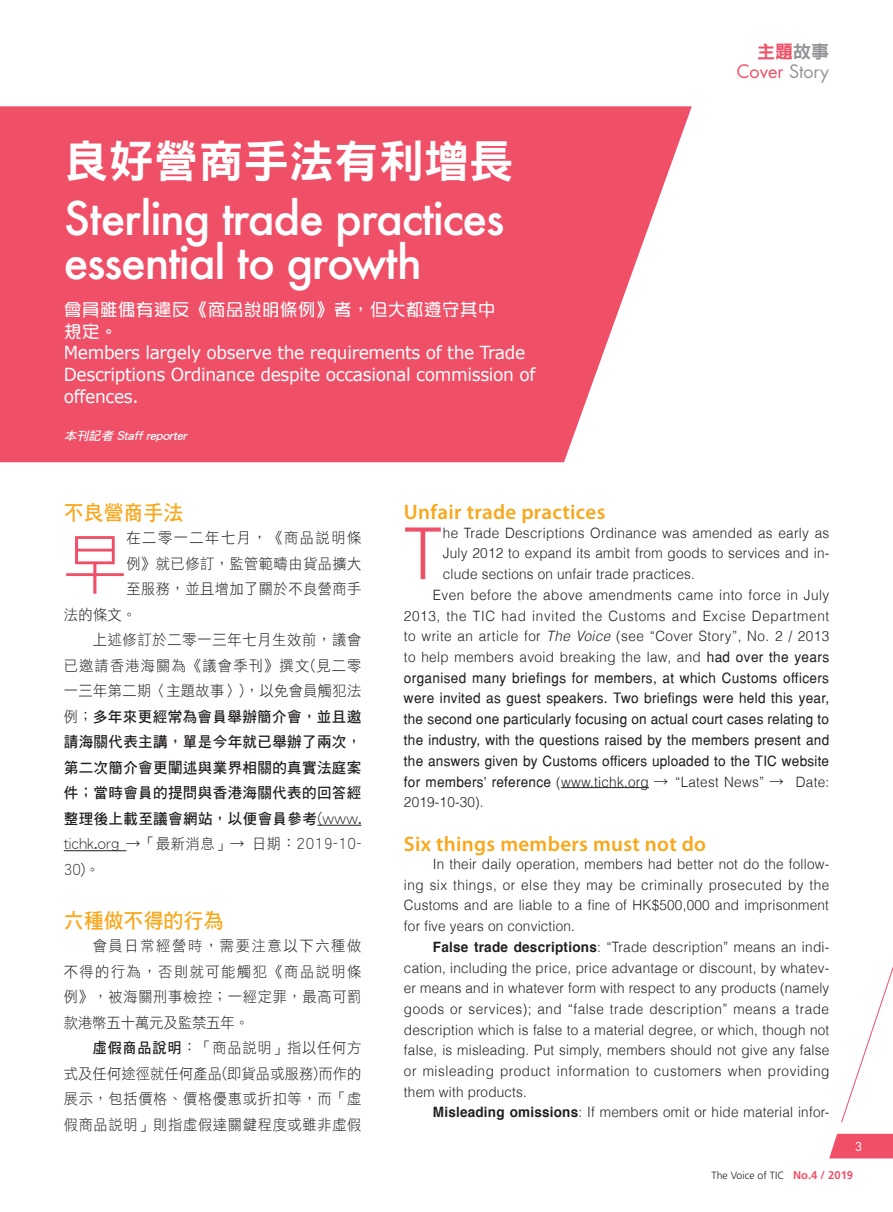
<style>
.page{position:relative;width:893px;height:1212px;background:#fff}
.page>*{position:absolute;margin:0;border:0;box-sizing:border-box;transform-origin:0 0}
.英_內文{font:300 71.7px "Helvetica";color:#ef5068;scale:.95 1}
.中_內文{font:66px "DF Hei HK W3";color:#ef5068;scale:.95 1}
.t1{font:500 45px/43.5px "Futura";letter-spacing:-.03em;color:#fff}
.t2{font:45px "DF Hei HK W9";color:#fff}
.英_小標{font:600 21px "Myriad Pro";letter-spacing:.015em;color:#f9a71b}
.中_小標{font:21px "DF Hei HK W7";color:#f9a71b;scale:.95 1}
.t3{font:18px/21.6px "Verdana";letter-spacing:-.02em;color:#fff;scale:.95 1}
.t4{font:18px/21.8px "DF Hua Yi HK W4";color:#fff}
.t5{font:18px "Futura";color:#ef5068}
.t6{font:18px "DF Hei HK W9";color:#ef5068}
.中_內文-2{font:15px/25.5px "DF Hei HK W3";letter-spacing:.045em;color:#231f20;text-align:justify;scale:.95 1}
.中_內文-3{font:15px "DF Hei HK W3";letter-spacing:.105em;color:#231f20;scale:.95 1}
.英_內文-2{font:300 14.25px/20.7px "Helvetica";letter-spacing:.015em;color:#231f20;text-align:justify;scale:.95 1}
.英_內文-3{font:14.25px/20.7px "Helvetica";letter-spacing:.015em;color:#231f20;text-align:justify;scale:.95 1}
.中_內文-4{font:italic 12px "DF Hei HK W7";color:#fff}
.t7{font:12px "Futura";color:#fff}
.t8{font:300 10.5px "Frutiger";color:#231f20}
.s1{color:#939598}
.s2{font-family:"DF Hei HK W7"}
.s3{font-weight:300}
.s4{font-weight:300;font-style:italic}
.s5{font-family:"DF Hei HK W3";font-size:15px}
.s6{font-weight:700}
.s7{font-weight:700;font-size:11.25px;color:#ef5068}
</style>
<div class="page">
<svg style="left:829px;top:1134px;width:64px;height:24px;background:#f05b71"></svg>
<svg style="left:841px;top:966px;width:52px;height:157px"></svg>
<hr style="left:317px;top:825px;width:44px;height:1px;background:#231f20">
<hr style="left:64px;top:850px;width:62px;height:1px;background:#231f20">
<hr style="left:561px;top:787px;width:88px;height:1px;background:#231f20">
<svg style="left:0;top:106px;width:692px;height:356px;background:#f06076"></svg>
<p class="t6" style="left:757px;top:42px;width:74px">主題<span class="s1">故事</span></p>
<p class="t2" style="left:64px;top:136px;width:452px">良好營商手法有利增長</p>
<p class="t1" style="left:64px;top:196px;width:442px">Sterling trade practices essential to growth</p>
<p class="t4" style="left:64px;top:298px;width:434px">會員雖偶有違反《商品說明條例》者，但大都遵守其中規定。</p>
<p class="t3" style="left:64px;top:342px;width:498px">Members largely observe the requirements of the Trade<br>Descriptions Ordinance despite occasional commission of offences.</p>
<p class="中_內文-4" style="left:64px;top:430px;width:127px">本刊記者 Staff reporter</p>
<p class="t5" style="left:737px;top:59px;width:94px">Cover <span class="s1">Story</span></p>
<p class="中_小標" style="left:64px;top:501px;width:128px">不良營商手法</p>
<p class="中_內文" style="left:64px;top:528px;width:67px">早</p>
<p class="中_內文-3" style="left:126px;top:530px;width:249px">在二零一二年七月，《商品說明條</p>
<p class="中_內文-2" style="left:126px;top:550px;width:249px">例》就已修訂，監管範疇由貨品擴大</p>
<p class="中_內文-2" style="left:126px;top:576px;width:249px">至服務，並且增加了關於不良營商手</p>
<p class="中_內文-2" style="left:64px;top:601px;width:78px">法的條文。</p>
<p class="中_內文-2" style="left:64px;top:627px;width:315px;text-indent:29px">上述修訂於二零一三年七月生效前，議會已邀請香港海關為《議會季刊》撰文(見二零一三年第二期〈主題故事〉)，以免會員觸犯法例；<span class="s2">多年來更經常為會員舉辦簡介會，並且邀請海關代表主講，單是今年就已舉辦了兩次，第二次簡介會更闡述與業界相關的真實法庭案件；當時會員的提問與香港海關代表的回答經整理後上載至議會網站，以便會員參考</span>(www. tichk.org →「最新消息」→ 日期：2019-10- 30)。</p>
<p class="中_小標" style="left:64px;top:909px;width:170px">六種做不得的行為</p>
<p class="中_內文-2" style="left:64px;top:933px;width:315px;text-indent:29px">會員日常經營時，需要注意以下六種做不得的行為，否則就可能觸犯《商品說明條例》，被海關刑事檢控；一經定罪，最高可罰款港幣五十萬元及監禁五年。</p>
<p class="中_內文-2" style="left:64px;top:1035px;width:315px;text-indent:29px"><span class="s2">虛假商品說明</span>：「商品說明」指以任何方式及任何途徑就任何產品(即貨品或服務)而作的展示，包括價格、價格優惠或折扣等，而「虛假商品說明」則指虛假達關鍵程度或雖非虛假</p>
<p class="英_小標" style="left:404px;top:501px;width:203px">Unfair trade practices</p>
<p class="英_內文" style="left:404px;top:496px;width:41px">T</p>
<p class="英_內文-2" style="left:443px;top:522px;width:408px">he Trade Descriptions Ordinance was amended as early as July 2012 to expand its ambit from goods to services and in&shy;clude sections on unfair trade practices.</p>
<p class="英_內文-3" style="left:404px;top:584px;width:449px;text-indent:29px"><span class="s3">Even before the above amendments came into force in July 2013, the TIC had invited the Customs and Excise Department to write an article for</span> <span class="s4">The Voice</span> <span class="s3">(see “Cover Story”, No. 2 / 2013 to help members avoid breaking the law, and</span> had over the years organised many briefings for members, at which Customs officers were invited as guest speakers. Two briefings were held this year, the second one particularly focusing on actual court cases relating to the industry, with the questions raised by the members present and the answers given by Customs officers uploaded to the TIC website for members’ reference <span class="s3">(www.tichk.org</span> <span class="s5">→</span> <span class="s3">“Latest News”</span> <span class="s5">→</span> <span class="s3">Date:<br>2019-10-30).</span></p>
<p class="英_小標" style="left:404px;top:832px;width:304px">Six things members must not do</p>
<p class="英_內文-2" style="left:404px;top:853px;width:449px;text-indent:29px">In their daily operation, members had better not do the follow&shy;ing six things, or else they may be criminally prosecuted by the Customs and are liable to a fine of HK$500,000 and imprisonment for five years on conviction.</p>
<p class="英_內文-2" style="left:404px;top:936px;width:449px;text-indent:29px"><span class="s6">False trade descriptions</span>: “Trade description” means an indi&shy;cation, including the price, price advantage or discount, by whatev&shy;er means and in whatever form with respect to any products (namely goods or services); and “false trade description” means a trade description which is false to a material degree, or which, though not false, is misleading. Put simply, members should not give any false or misleading product information to customers when providing them with products.</p>
<p class="英_內文-2" style="left:433px;top:1101px;width:419px"><span class="s6">Misleading omissions</span>: If members omit or hide material infor-</p>
<p class="t7" style="left:855px;top:1138px;width:9px">3</p>
<p class="t8" style="left:711px;top:1169px;width:143px">The Voice of TIC <span class="s7">No.4 / 2019</span></p>
</div>
